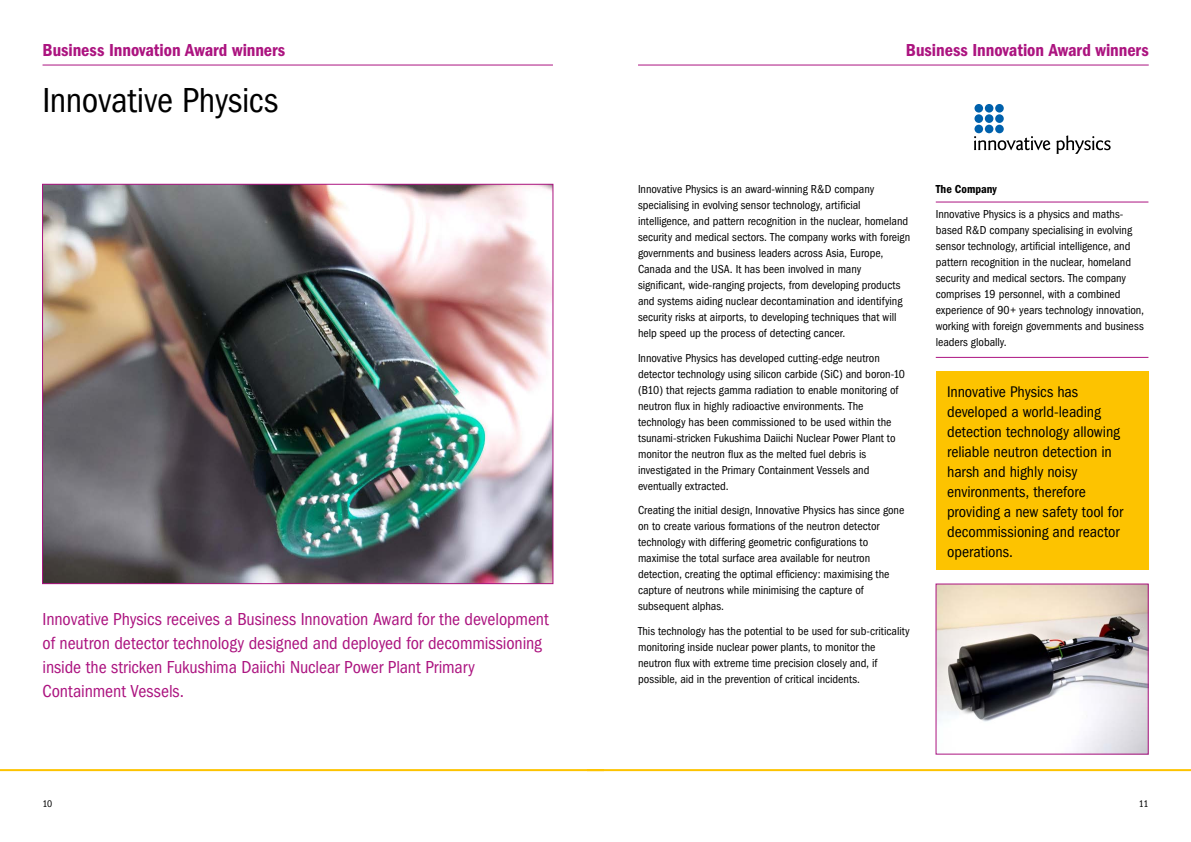
<style>
.page{position:relative;width:1191px;height:842px;background:#fff}
.page>*{position:absolute;margin:0;border:0;box-sizing:border-box;transform-origin:0 0}
.t1{font:condensed 36px "Franklin Gothic";letter-spacing:-.015em;color:#000}
.Callout_Start{font:condensed 18px/24px "Franklin Gothic";letter-spacing:-.005em;color:#ac1480}
.Header_Innov{font:600 condensed 18px "Franklin Gothic";letter-spacing:-.005em;color:#ac1480}
.Call_out{font:condensed 16px/20px "Franklin Gothic";letter-spacing:-.005em;color:#000}
.Text{font:condensed 12px/16px "Franklin Gothic";color:#000}
.Company_desc_Innov{font:condensed 12px/16px "Franklin Gothic";letter-spacing:-.005em;color:#000}
.company_Innov{font:600 condensed 12px "Franklin Gothic";color:#000}
.t2{font:condensed 10px "Franklin Gothic";color:#000}
</style>
<div class="page">
<hr style="left:0;top:769px;width:604px;height:2px;background:#fdc300">
<hr style="left:587px;top:769px;width:604px;height:2px;background:#fdc300">
<img style="left:44px;top:186px;width:507px;height:396px">
<svg style="left:974px;top:136px;width:76px;height:14px"></svg>
<svg style="left:1056px;top:135px;width:54px;height:19px"></svg>
<div style="left:974px;top:125px;width:9px;height:8px;background:#0061ac;border-radius:50%"></div>
<div style="left:984px;top:125px;width:9px;height:8px;background:#0061ac;border-radius:50%"></div>
<div style="left:995px;top:125px;width:8px;height:8px;background:#0061ac;border-radius:50%"></div>
<div style="left:974px;top:114px;width:9px;height:9px;background:#0061ac;border-radius:50%"></div>
<svg style="left:984px;top:114px;width:9px;height:9px"></svg>
<div style="left:995px;top:114px;width:8px;height:9px;background:#0061ac;border-radius:50%"></div>
<div style="left:974px;top:104px;width:9px;height:9px;background:#0061ac;border-radius:50%"></div>
<svg style="left:984px;top:104px;width:9px;height:9px"></svg>
<div style="left:995px;top:104px;width:8px;height:9px;background:#0061ac;border-radius:50%"></div>
<hr style="left:935px;top:202px;width:213px;height:1px;background:#ac1480">
<hr style="left:935px;top:357px;width:213px;height:1px;background:#ac1480">
<img style="left:937px;top:585px;width:209px;height:168px">
<div style="left:935px;top:371px;width:213px;height:199px;background:#fdc300"></div>
<hr style="left:43px;top:65px;width:510px;height:1px;background:#ac1480">
<hr style="left:638px;top:65px;width:510px;height:1px;background:#ac1480">
<p class="Header_Innov" style="left:43px;top:40px;width:244px">Business Innovation Award winners</p>
<p class="Header_Innov" style="left:906px;top:40px;width:244px">Business Innovation Award winners</p>
<p class="t1" style="left:43px;top:80px;width:237px">Innovative Physics</p>
<p class="Callout_Start" style="left:43px;top:607px;width:508px">Innovative Physics receives a Business Innovation Award for the development of neutron detector technology designed and deployed for decommissioning inside the stricken Fukushima Daiichi Nuclear Power Plant Primary Containment Vessels.</p>
<p class="Text" style="left:638px;top:181px;width:274px">Innovative Physics is an award-winning R&amp;D company specialising in evolving sensor technology, artificial intelligence, and pattern recognition in the nuclear, homeland security and medical sectors. The company works with foreign governments and business leaders across Asia, Europe, Canada and the USA. It has been involved in many significant, wide-ranging projects, from developing products and systems aiding nuclear decontamination and identifying security risks at airports, to developing techniques that will help speed up the process of detecting cancer.</p>
<p class="Text" style="left:638px;top:350px;width:268px">Innovative Physics has developed cutting-edge neutron detector technology using silicon carbide (SiC) and boron-10 (B10) that rejects gamma radiation to enable monitoring of neutron flux in highly radioactive environments. The technology has been commissioned to be used within the tsunami-stricken Fukushima Daiichi Nuclear Power Plant to monitor the neutron flux as the melted fuel debris is investigated in the Primary Containment Vessels and eventually extracted.</p>
<p class="Text" style="left:638px;top:502px;width:268px">Creating the initial design, Innovative Physics has since gone on to create various formations of the neutron detector technology with differing geometric configurations to maximise the total surface area available for neutron detection, creating the optimal efficiency: maximising the capture of neutrons while minimising the capture of subsequent alphas.</p>
<p class="Text" style="left:638px;top:623px;width:273px">This technology has the potential to be used for sub-criticality monitoring inside nuclear power plants, to monitor the neutron flux with extreme time precision closely and, if possible, aid in the prevention of critical incidents.</p>
<p class="company_Innov" style="left:935px;top:182px;width:63px">The Company</p>
<p class="Company_desc_Innov" style="left:935px;top:206px;width:210px">Innovative Physics is a physics and maths&shy;based R&amp;D company specialising in evolving sensor technology, artificial intelligence, and pattern recognition in the nuclear, homeland security and medical sectors. The company comprises 19 personnel, with a combined experience of 90+ years technology innovation, working with foreign governments and business leaders globally.</p>
<p class="Call_out" style="left:947px;top:382px;width:177px">Innovative Physics has developed a world-leading detection technology allowing reliable neutron detection in harsh and highly noisy environments, therefore providing a new safety tool for decommissioning and reactor operations.</p>
<p class="t2" style="left:43px;top:798px;width:11px">10</p>
<p class="t2" style="left:1138px;top:798px;width:11px">11</p>
</div>
